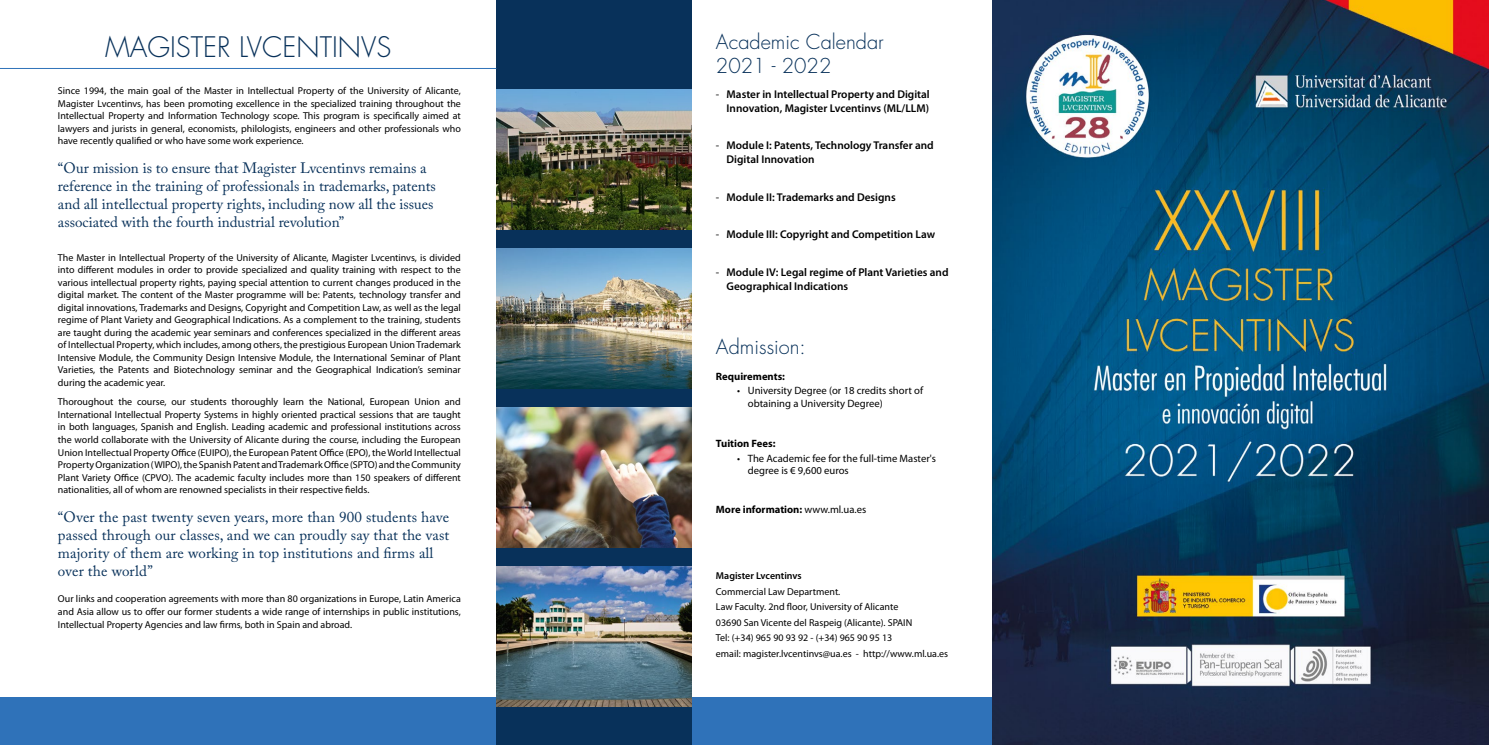
<style>
.page{position:relative;width:1489px;height:745px;background:#fff}
.page>*{position:absolute;margin:0;border:0;box-sizing:border-box;transform-origin:0 0}
.t1{font:300 27.5px "Futura";color:#08315a}
.t2{font:300 20px/24px "Futura";color:#08315a}
.t3{font:15px/18px "Adobe Caslon Pro";color:#08315a}
.t4{font:600 11.25px/13.5px "Myriad Pro";color:#000}
.t5{font:10.62px/12.8px "Myriad Pro";color:#000}
.t6{font:700 10.62px "Myriad Pro";color:#000}
.t7{font:10px/12.5px "Myriad Pro";color:#000;text-align:justify}
.t8{font:600 10px "Myriad Pro";color:#000}
.s1{font-weight:400}
</style>
<div class="page">
<div style="left:0;top:696px;width:992px;height:48px;background:#2f72b9"></div>
<div style="left:496px;top:0;width:195px;height:744px;background:#08315a"></div>
<hr style="left:0;top:68px;width:496px;height:1px;background:#2f72b9">
<img style="left:496px;top:248px;width:195px;height:140px">
<img style="left:496px;top:566px;width:195px;height:140px">
<img style="left:496px;top:89px;width:195px;height:140px">
<img style="left:496px;top:407px;width:195px;height:140px">
<img style="left:992px;top:0;width:496px;height:744px">
<h1 class="t1" style="left:105px;top:29px;width:288px">MAGISTER LVCENTINVS</h1>
<p class="t7" style="left:58px;top:84px;width:404px">Since 1994, the main goal of the Master in Intellectual Property of the University of Alicante, Magister Lvcentinvs, has been promoting excellence in the specialized training throughout the Intellectual Property and Information Technology scope. This program is specifically aimed at lawyers and jurists in general, economists, philologists, engineers and other professionals who have recently qualified or who have some work experience.</p>
<p class="t3" style="left:58px;top:158px;width:379px">“Our mission is to ensure that Magister Lvcentinvs remains a reference in the training of professionals in trademarks, patents and all intellectual property rights, including now all the issues associated with the fourth industrial revolution”</p>
<p class="t7" style="left:58px;top:251px;width:404px">The Master in Intellectual Property of the University of Alicante, Magister Lvcentinvs, is divided into different modules in order to provide specialized and quality training with respect to the various intellectual property rights, paying special attention to current changes produced in the digital market. The content of the Master programme will be: Patents, technology transfer and digital innovations, Trademarks and Designs, Copyright and Competition Law, as well as the legal regime of Plant Variety and Geographical Indications. As a complement to the training, students are taught during the academic year seminars and conferences specialized in the different areas of Intellectual Property, which includes, among others, the prestigious European Union Trademark Intensive Module, the Community Design Intensive Module, the International Seminar of Plant Varieties, the Patents and Biotechnology seminar and the Geographical Indication’s seminar during the academic year.</p>
<p class="t7" style="left:58px;top:395px;width:404px">Thoroughout the course, our students thoroughly learn the National, European Union and International Intellectual Property Systems in highly oriented practical sessions that are taught in both languages, Spanish and English. Leading academic and professional institutions across the world collaborate with the University of Alicante during the course, including the European Union Intellectual Property Office (EUIPO), the European Patent Office (EPO), the World Intellectual Property Organization (WIPO), the Spanish Patent and Trademark Office (SPTO) and the Community Plant Variety Office (CPVO). The academic faculty includes more than 150 speakers of different nationalities, all of whom are renowned specialists in their respective fields.</p>
<h3 class="t3" style="left:58px;top:507px;width:393px">“Over the past twenty seven years, more than 900 students have passed through our classes, and we can proudly say that the vast majority of them are working in top institutions and firms all over the world”</h3>
<p class="t7" style="left:58px;top:592px;width:404px">Our links and cooperation agreements with more than 80 organizations in Europe, Latin America and Asia allow us to offer our former students a wide range of internships in public institutions, Intellectual Property Agencies and law firms, both in Spain and abroad.</p>
<h2 class="t2" style="left:716px;top:29px;width:169px">Academic Calendar<br>2021 - 2022</h2>
<p class="t4" style="left:716px;top:87px;width:215px;text-align:right"><span class="s1">-</span> Master in Intellectual Property and Digital<br>Innovation, Magister Lvcentinvs (ML/LLM)</p>
<p class="t4" style="left:726px;top:138px;width:209px;text-indent:-11px"><span class="s1">-</span> Module I: Patents, Technology Transfer and<br>Digital Innovation</p>
<p class="t4" style="left:716px;top:190px;width:181px"><span class="s1">-</span> Module II: Trademarks and Designs</p>
<p class="t4" style="left:716px;top:227px;width:221px"><span class="s1">-</span> Module III: Copyright and Competition Law</p>
<p class="t4" style="left:726px;top:265px;width:223px;text-indent:-11px"><span class="s1">-</span> Module IV: Legal regime of Plant Varieties and<br>Geographical Indications</p>
<h2 class="t2" style="left:716px;top:335px;width:91px">Admission:</h2>
<p class="t6" style="left:716px;top:369px;width:71px">Requirements:</p>
<p class="t5" style="left:747px;top:384px;width:177px;text-indent:-11px">• University Degree (or 18 credits short of obtaining a University Degree)</p>
<p class="t6" style="left:716px;top:436px;width:61px">Tuition Fees:</p>
<p class="t5" style="left:747px;top:451px;width:190px;text-indent:-11px">• The Academic fee for the full-time Master's degree is € 9,600 euros</p>
<p class="t6" style="left:716px;top:501px;width:152px">More information: <span class="s1">www.ml.ua.es</span></p>
<p class="t8" style="left:716px;top:569px;width:87px">Magister Lvcentinvs</p>
<p class="t7" style="left:716px;top:583px;width:233px;line-height:15.5px;text-align:left">Commercial Law Department.<br>Law Faculty. 2nd floor, University of Alicante<br>03690 San Vicente del Raspeig (Alicante). SPAIN<br>Tel: (+34) 965 90 93 92 - (+34) 965 90 95 13<br>email: magister.lvcentinvs@ua.es - http://www.ml.ua.es</p>
</div>
